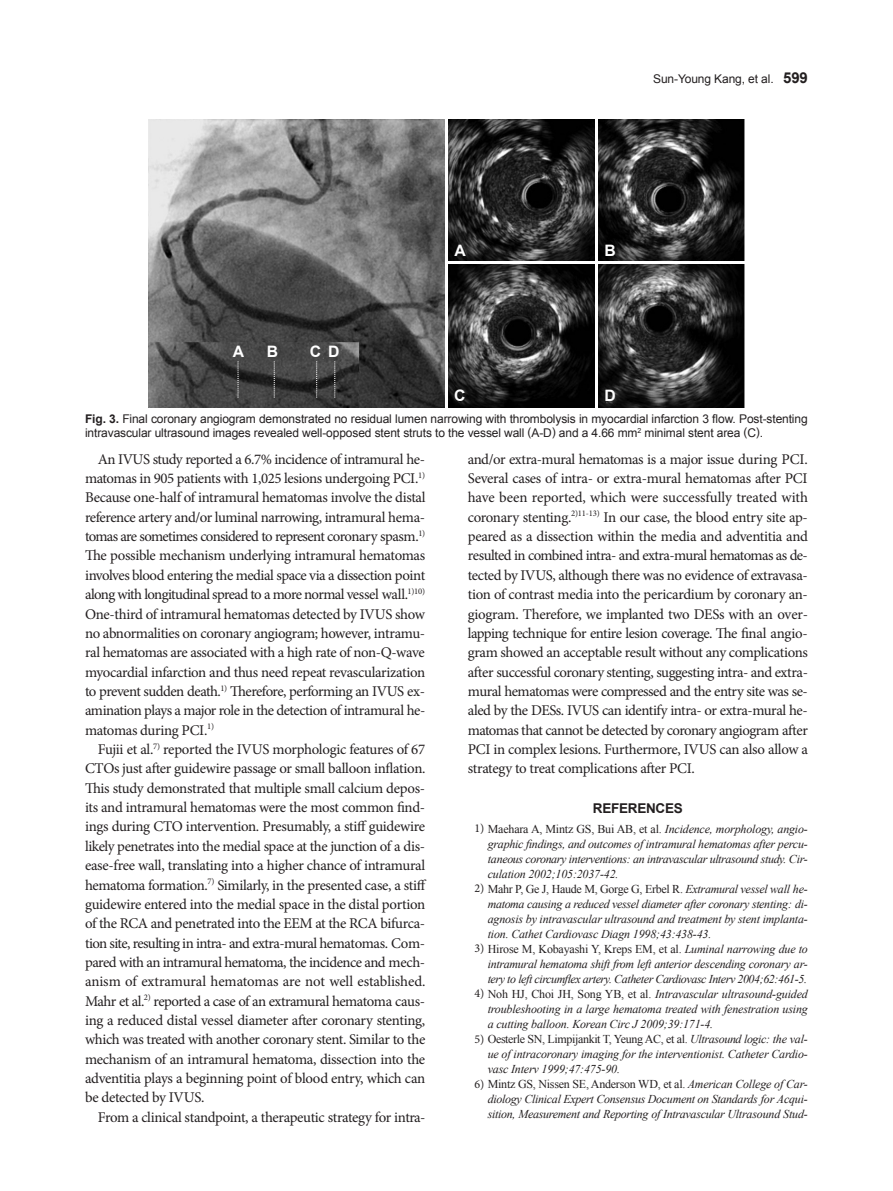
<style>
.page{position:relative;width:893px;height:1191px;background:#fff}
.page>*{position:absolute;margin:0;border:0;box-sizing:border-box;transform-origin:0 0}
.t1{font:700 15.75px "Arial";color:#fff}
.본문1{font:14.85px/19.4px "Minion Pro";letter-spacing:-.02em;color:#231f20;text-align:justify}
.REF{font:700 13.5px "Arial";letter-spacing:-.02em;color:#231f20}
.REF글{font:italic 12px/15px "Times New Roman";letter-spacing:-.015em;color:#231f20;text-align:justify}
.그림제목{font:12px/13.5px "Arial";letter-spacing:-.01em;color:#231f20}
.s1{font-weight:700;font-size:15px}
.s2{font-weight:700}
.s3{font-family:"Minion Pro";font-style:normal}
.s4{font-style:normal}
</style>
<div class="page">
<img style="left:149px;top:119px;width:295px;height:288px">
<img style="left:449px;top:119px;width:145px;height:142px">
<img style="left:449px;top:265px;width:145px;height:142px">
<img style="left:598px;top:119px;width:146px;height:142px">
<img style="left:598px;top:265px;width:146px;height:142px">
<p class="t1" style="left:233px;top:341px;width:13px">A</p>
<p class="t1" style="left:267px;top:341px;width:13px">B</p>
<p class="t1" style="left:310px;top:341px;width:31px">C D</p>
<p class="t1" style="left:455px;top:240px;width:13px">A</p>
<p class="그림제목" style="left:653px;top:72px;width:156px">Sun-Young Kang, et al. <span class="s1">599</span></p>
<p class="t1" style="left:604px;top:240px;width:13px">B</p>
<p class="t1" style="left:454px;top:385px;width:13px">C</p>
<p class="t1" style="left:604px;top:385px;width:13px">D</p>
<p class="그림제목" style="left:85px;top:412px;width:724px"><span class="s2">Fig. 3.</span> Final coronary angiogram demonstrated no residual lumen narrowing with thrombolysis in myocardial infarction 3 flow. Post-stenting intravascular ultrasound images revealed well-opposed stent struts to the vessel wall (A-D) and a 4.66 mm<sup>2</sup> minimal stent area (C).</p>
<p class="본문1" style="left:85px;top:449px;width:342px;text-indent:13px">An IVUS study reported a 6.7% incidence of intramural he&shy;matomas in 905 patients with 1,025 lesions undergoing PCI.<sup>1)<br></sup>Because one-half of intramural hematomas involve the distal reference artery and/or luminal narrowing, intramural hema&shy;tomas are sometimes considered to represent coronary spasm.<sup>1)<br></sup>The possible mechanism underlying intramural hematomas involves blood entering the medial space via a dissection point along with longitudinal spread to a more normal vessel wall.<sup>1)10)<br></sup>One-third of intramural hematomas detected by IVUS show no abnormalities on coronary angiogram; however, intramu&shy;ral hematomas are associated with a high rate of non-Q-wave myocardial infarction and thus need repeat revascularization to prevent sudden death.<sup>1)</sup> Therefore, performing an IVUS ex&shy;amination plays a major role in the detection of intramural he&shy;matomas during PCI.<sup>1)</sup></p>
<p class="본문1" style="left:85px;top:739px;width:343px;text-indent:13px">Fujii et al.<sup>7)</sup> reported the IVUS morphologic features of 67<br>CTOs just after guidewire passage or small balloon inflation.<br>This study demonstrated that multiple small calcium depos&shy;its and intramural hematomas were the most common find&shy;ings during CTO intervention. Presumably, a stiff guidewire likely penetrates into the medial space at the junction of a dis&shy;ease-free wall, translating into a higher chance of intramural hematoma formation.<sup>7)</sup> Similarly, in the presented case, a stiff guidewire entered into the medial space in the distal portion of the RCA and penetrated into the EEM at the RCA bifurca&shy;tion site, resulting in intra- and extra-mural hematomas. Com&shy;pared with an intramural hematoma, the incidence and mech&shy;anism of extramural hematomas are not well established.<br>Mahr et al.<sup>2)</sup> reported a case of an extramural hematoma caus&shy;ing a reduced distal vessel diameter after coronary stenting, which was treated with another coronary stent. Similar to the mechanism of an intramural hematoma, dissection into the adventitia plays a beginning point of blood entry, which can be detected by IVUS.</p>
<p class="본문1" style="left:98px;top:1107px;width:329px">From a clinical standpoint, a therapeutic strategy for intra-</p>
<p class="본문1" style="left:468px;top:449px;width:342px">and/or extra-mural hematomas is a major issue during PCI.<br>Several cases of intra- or extra-mural hematomas after PCI have been reported, which were successfully treated with coronary stenting.<sup>2)11-13)</sup> In our case, the blood entry site ap&shy;peared as a dissection within the media and adventitia and resulted in combined intra- and extra-mural hematomas as de&shy;tected by IVUS, although there was no evidence of extravasa&shy;tion of contrast media into the pericardium by coronary an&shy;giogram. Therefore, we implanted two DESs with an over&shy;lapping technique for entire lesion coverage. The final angio&shy;gram showed an acceptable result without any complications after successful coronary stenting, suggesting intra- and extra&shy;mural hematomas were compressed and the entry site was se&shy;aled by the DESs. IVUS can identify intra- or extra-mural he&shy;matomas that cannot be detected by coronary angiogram after PCI in complex lesions. Furthermore, IVUS can also allow a strategy to treat complications after PCI.</p>
<p class="REF" style="left:593px;top:799px;width:91px">REFERENCES</p>
<p class="REF글" style="left:488px;top:820px;width:322px;text-indent:-13px"><span class="s3">1)</span> <span class="s4">Maehara A, Mintz GS, Bui AB, et al.</span> Incidence, morphology, angio&shy;graphic findings, and outcomes of intramural hematomas after percu&shy;taneous coronary interventions: an intravascular ultrasound study. Cir&shy;culation 2002;105:2037-42.</p>
<p class="REF글" style="left:488px;top:880px;width:322px;text-indent:-13px"><span class="s3">2)</span> <span class="s4">Mahr P, Ge J, Haude M, Gorge G, Erbel R.</span> Extramural vessel wall he&shy;matoma causing a reduced vessel diameter after coronary stenting: di&shy;agnosis by intravascular ultrasound and treatment by stent implanta&shy;tion. Cathet Cardiovasc Diagn 1998;43:438-43.</p>
<p class="REF글" style="left:488px;top:940px;width:322px;text-indent:-13px"><span class="s3">3)</span> <span class="s4">Hirose M, Kobayashi Y, Kreps EM, et al.</span> Luminal narrowing due to intramural hematoma shift from left anterior descending coronary ar&shy;tery to left circumflex artery. Catheter Cardiovasc Interv 2004;62:461-5.</p>
<p class="REF글" style="left:488px;top:985px;width:322px;text-indent:-13px"><span class="s3">4)</span> <span class="s4">Noh HJ, Choi JH, Song YB, et al.</span> Intravascular ultrasound-guided troubleshooting in a large hematoma treated with fenestration using a cutting balloon. Korean Circ J 2009;39:171-4.</p>
<p class="REF글" style="left:488px;top:1030px;width:322px;text-indent:-13px"><span class="s3">5)</span> <span class="s4">Oesterle SN, Limpijankit T, Yeung AC, et al.</span> Ultrasound logic: the val&shy;ue of intracoronary imaging for the interventionist. Catheter Cardio&shy;vasc Interv 1999;47:475-90.</p>
<p class="REF글" style="left:488px;top:1075px;width:322px;text-indent:-13px"><span class="s3">6)</span> <span class="s4">Mintz GS, Nissen SE, Anderson WD, et al.</span> American College of Car&shy;diology Clinical Expert Consensus Document on Standards for Acqui&shy;sition, Measurement and Reporting of Intravascular Ultrasound Stud-</p>
</div>
